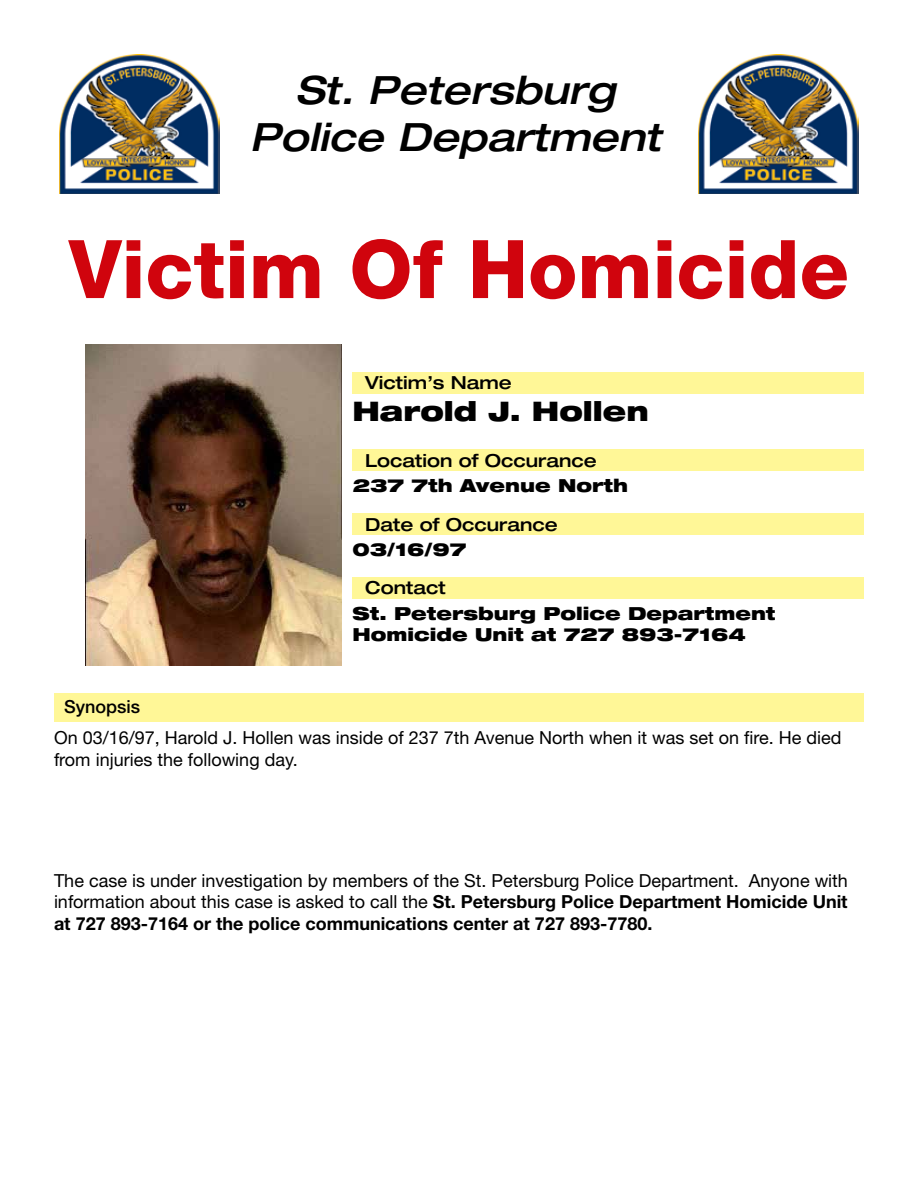
<style>
.page{position:relative;width:918px;height:1188px;background:#fff}
.page>*{position:absolute;margin:0;border:0;box-sizing:border-box;transform-origin:0 0}
.t1{font:800 81px "Helvetica Neue LT Std";color:#d0040d}
.t2{font:italic 500 expanded 39px/46.8px "Helvetica Neue LT Std";color:#000;text-align:center}
.vic_name{font:900 expanded 27px "Helvetica Neue LT Std";color:#000}
.t3{font:18px/21.6px "Helvetica Neue LT Std";color:#000;text-align:justify}
.address{font:900 expanded 18px/21.6px "Helvetica Neue LT Std";color:#000}
.t4{font:500 expanded 18px "Helvetica Neue LT Std";color:#000}
.t5{font:500 18px "Helvetica Neue LT Std";color:#000}
.s1{font-weight:700}
</style>
<div class="page">
<img style="left:698px;top:54px;width:161px;height:140px">
<img style="left:59px;top:54px;width:161px;height:140px">
<img style="left:85px;top:345px;width:256px;height:320px">
<div style="left:54px;top:693px;width:810px;height:28px;background:#fff797"></div>
<div style="left:352px;top:577px;width:512px;height:21px;background:#fff797"></div>
<div style="left:352px;top:513px;width:512px;height:22px;background:#fff797"></div>
<div style="left:352px;top:372px;width:512px;height:22px;background:#fff797"></div>
<div style="left:352px;top:450px;width:512px;height:21px;background:#fff797"></div>
<p class="t2" style="left:250px;top:67px;width:412px">St. Petersburg<br>Police Department</p>
<p class="t1" style="left:69px;top:221px;width:782px">Victim Of Homicide</p>
<p class="t4" style="left:365px;top:372px;width:148px">Victim’s Name</p>
<p class="vic_name" style="left:352px;top:394px;width:298px">Harold J. Hollen</p>
<p class="t4" style="left:365px;top:449px;width:233px">Location of Occurance</p>
<p class="address" style="left:353px;top:474px;width:277px">237 7th Avenue North</p>
<p class="t4" style="left:365px;top:513px;width:194px">Date of Occurance</p>
<p class="address" style="left:352px;top:538px;width:116px">03/16/97</p>
<p class="t4" style="left:365px;top:577px;width:82px">Contact</p>
<p class="t5" style="left:64px;top:696px;width:78px">Synopsis</p>
<p class="address" style="left:352px;top:602px;width:425px">St. Petersburg Police Department<br>Homicide Unit at 727 893-7164</p>
<p class="t3" style="left:54px;top:727px;width:789px">On 03/16/97, Harold J. Hollen was inside of 237 7th Avenue North when it was set on fire. He died</p>
<p class="t3" style="left:54px;top:748px;width:245px">from injuries the following day.</p>
<p class="t3" style="left:54px;top:869px;width:795px">The case is under investigation by members of the St. Petersburg Police Department. Anyone with information about this case is asked to call the <span class="s1">St. Petersburg Police Department Homicide Unit at 727 893-7164 or the police communications center at 727 893-7780.</span></p>
</div>
